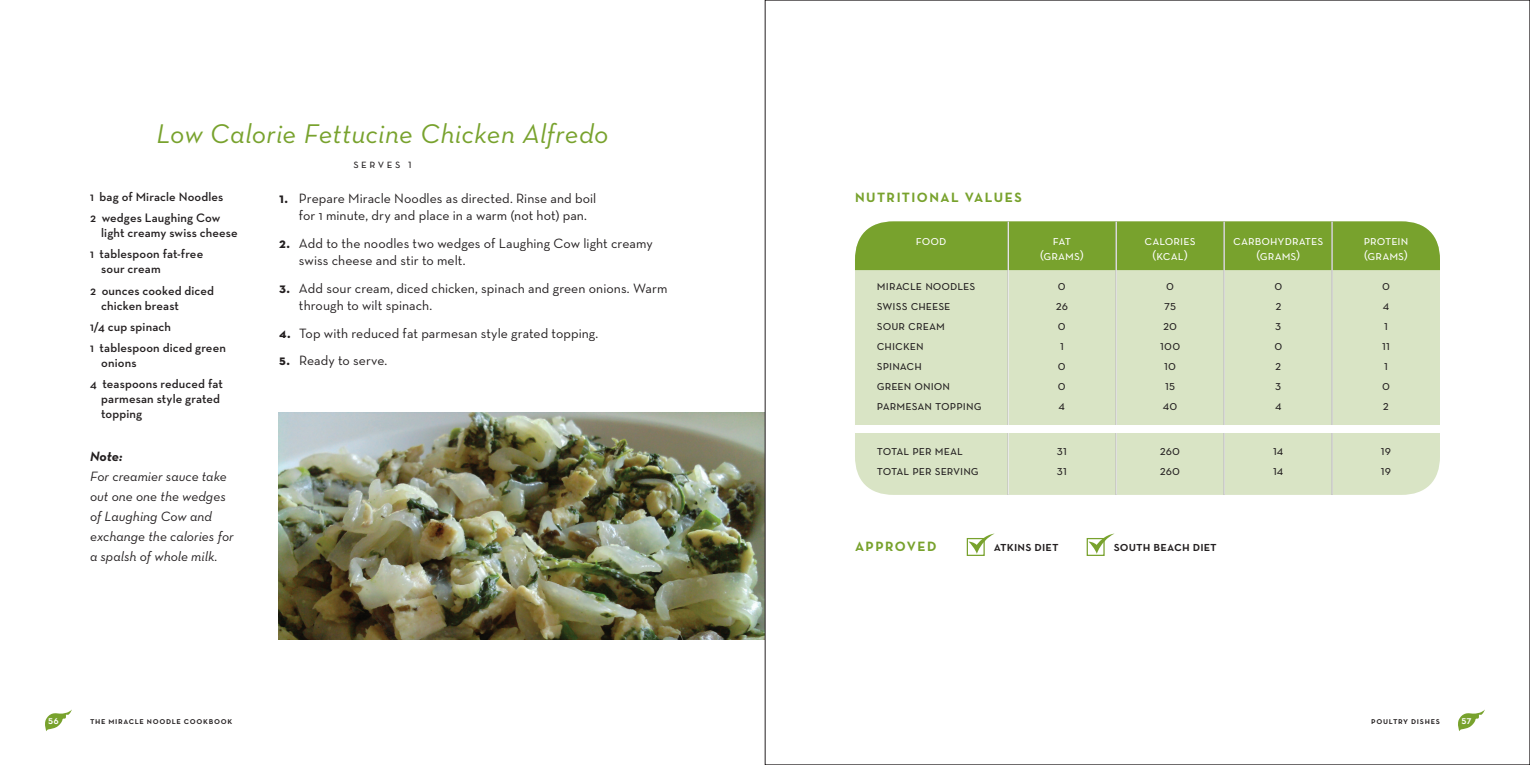
<style>
.page{position:relative;width:1530px;height:765px;background:#fff}
.page>*{position:absolute;margin:0;border:0;box-sizing:border-box;transform-origin:0 0}
.t1{font:italic 27.5px "Neutra Text";letter-spacing:.01em;color:#78a22d}
.t2{font:13.75px/17.5px "Neutra Text";letter-spacing:.005em;color:#231f20}
.t3{font:13.75px "Neutra Text Book SC";color:#231f20}
.t4{font:13.75px/20px "Neutra Text Book Italic Alt";letter-spacing:.005em;color:#231f20}
.t5{font:13.75px "Neutra Text Book SC";letter-spacing:.005em;color:#fff}
.t6{font:13.75px "Neutra Text Bold SC";letter-spacing:.105em;color:#78a22d}
.t7{font:13.75px "Neutra Text Demi SC";letter-spacing:.005em;color:#231f20}
.t8{font:13.75px "Neutra Text Bold Italic Alt";color:#231f20}
.t9{font:600 12.5px/15px "Neutra Text";letter-spacing:.01em;color:#231f20}
.t10{font:12.5px "Neutra Text Book SC";letter-spacing:.205em;color:#231f20}
.t11{font:11.25px "Neutra Text Demi SC";color:#fff}
.t12{font:9.38px "Neutra Text Demi SC";letter-spacing:.075em;color:#231f20}
.s1{font-family:"Neutra Text Bold SC";font-size:14.38px}
</style>
<div class="page">
<img style="left:279px;top:412px;width:486px;height:228px">
<svg style="left:45px;top:709px;width:27px;height:22px"></svg>
<svg style="left:1458px;top:709px;width:27px;height:22px"></svg>
<div style="left:967px;top:538px;width:18px;height:18px;border:1px solid #78a22d"></div>
<svg style="left:969px;top:534px;width:25px;height:20px"></svg>
<div style="left:1087px;top:538px;width:18px;height:18px;border:1px solid #78a22d"></div>
<svg style="left:1088px;top:534px;width:26px;height:20px"></svg>
<div style="left:855px;top:221px;width:585px;height:274px;background:#d9e4c5;border-radius:39px"></div>
<div style="left:855px;top:221px;width:585px;height:49px;background:#78a22d"></div>
<hr style="left:1116px;top:221px;width:1px;height:274px;background:#fff">
<hr style="left:1008px;top:221px;width:1px;height:274px;background:#fff">
<hr style="left:1223px;top:221px;width:2px;height:274px;background:#fff">
<hr style="left:1331px;top:221px;width:2px;height:274px;background:#fff">
<div style="left:855px;top:426px;width:585px;height:7px;background:#fff"></div>
<p class="t1" style="left:156px;top:117px;width:454px">Low Calorie Fettucine Chicken Alfredo</p>
<p class="t10" style="left:353px;top:156px;width:60px">serves 1</p>
<p class="t9" style="left:90px;top:189px;width:135px">1 bag of Miracle Noodles</p>
<p class="t9" style="left:101px;top:210px;width:138px;text-indent:-11px">2 wedges Laughing Cow light creamy swiss cheese</p>
<p class="t9" style="left:101px;top:246px;width:104px;text-indent:-11px">1 tablespoon fat-free sour cream</p>
<p class="t9" style="left:101px;top:283px;width:114px;text-indent:-11px">2 ounces cooked diced chicken breast</p>
<p class="t9" style="left:90px;top:319px;width:83px">1/4 cup spinach</p>
<p class="t9" style="left:101px;top:340px;width:126px;text-indent:-11px">1 tablespoon diced green onions</p>
<p class="t9" style="left:101px;top:376px;width:123px;text-indent:-11px">4 teaspoons reduced fat parmesan style grated topping</p>
<p class="t8" style="left:90px;top:448px;width:34px">Note:</p>
<p class="t4" style="left:90px;top:466px;width:145px">For creamier sauce take out one one the wedges of Laughing Cow and exchange the calories for a spalsh of whole milk.</p>
<p class="t2" style="left:299px;top:189px;width:299px;text-indent:-20px"><span class="s1">1.</span> Prepare Miracle Noodles as directed. Rinse and boil for 1 minute, dry and place in a warm (not hot) pan.</p>
<p class="t2" style="left:299px;top:234px;width:355px;text-indent:-20px"><span class="s1">2.</span> Add to the noodles two wedges of Laughing Cow light creamy swiss cheese and stir to melt.</p>
<p class="t2" style="left:299px;top:279px;width:370px;text-indent:-20px"><span class="s1">3.</span> Add sour cream, diced chicken, spinach and green onions. Warm through to wilt spinach.</p>
<p class="t2" style="left:279px;top:324px;width:321px"><span class="s1">4.</span> Top with reduced fat parmesan style grated topping.</p>
<p class="t2" style="left:279px;top:352px;width:110px"><span class="s1">5.</span> Ready to serve.</p>
<p class="t11" style="left:48px;top:713px;width:12px">56</p>
<p class="t12" style="left:90px;top:715px;width:144px">the miracle noodle cookbook</p>
<p class="t6" style="left:855px;top:189px;width:168px">NUTRITIONAL VALUES</p>
<p class="t5" style="left:916px;top:232px;width:32px">food</p>
<p class="t5" style="left:1053px;top:232px;width:20px">fat</p>
<p class="t5" style="left:1145px;top:232px;width:52px">calories</p>
<p class="t5" style="left:1233px;top:232px;width:91px">carbohydrates</p>
<p class="t5" style="left:1364px;top:232px;width:46px">protein</p>
<p class="t5" style="left:1040px;top:247px;width:45px">(grams)</p>
<p class="t5" style="left:1153px;top:247px;width:37px">(kcal)</p>
<p class="t5" style="left:1256px;top:247px;width:45px">(grams)</p>
<p class="t5" style="left:1364px;top:247px;width:45px">(grams)</p>
<p class="t3" style="left:877px;top:277px;width:100px">miracle noodles</p>
<p class="t3" style="left:1058px;top:277px;width:9px">0</p>
<p class="t3" style="left:1166px;top:277px;width:9px">0</p>
<p class="t3" style="left:1274px;top:277px;width:9px">0</p>
<p class="t3" style="left:1382px;top:277px;width:9px">0</p>
<p class="t3" style="left:877px;top:297px;width:75px">swiss cheese</p>
<p class="t3" style="left:1056px;top:297px;width:14px">26</p>
<p class="t3" style="left:1164px;top:297px;width:14px">75</p>
<p class="t3" style="left:1275px;top:297px;width:7px">2</p>
<p class="t3" style="left:1383px;top:297px;width:8px">4</p>
<p class="t3" style="left:877px;top:317px;width:70px">sour cream</p>
<p class="t3" style="left:1058px;top:317px;width:9px">0</p>
<p class="t3" style="left:1163px;top:317px;width:16px">20</p>
<p class="t3" style="left:1275px;top:317px;width:8px">3</p>
<p class="t3" style="left:1384px;top:317px;width:5px">1</p>
<p class="t3" style="left:877px;top:337px;width:48px">chicken</p>
<p class="t3" style="left:1060px;top:337px;width:5px">1</p>
<p class="t3" style="left:1160px;top:337px;width:22px">100</p>
<p class="t3" style="left:1274px;top:337px;width:9px">0</p>
<p class="t3" style="left:1382px;top:337px;width:9px">11</p>
<p class="t3" style="left:877px;top:357px;width:46px">spinach</p>
<p class="t3" style="left:1058px;top:357px;width:9px">0</p>
<p class="t3" style="left:1164px;top:357px;width:14px">10</p>
<p class="t3" style="left:1275px;top:357px;width:7px">2</p>
<p class="t3" style="left:1384px;top:357px;width:5px">1</p>
<p class="t3" style="left:877px;top:377px;width:75px">green onion</p>
<p class="t3" style="left:1058px;top:377px;width:9px">0</p>
<p class="t3" style="left:1165px;top:377px;width:12px">15</p>
<p class="t3" style="left:1275px;top:377px;width:8px">3</p>
<p class="t3" style="left:1382px;top:377px;width:9px">0</p>
<p class="t3" style="left:877px;top:397px;width:106px">parmesan topping</p>
<p class="t3" style="left:1059px;top:397px;width:8px">4</p>
<p class="t3" style="left:1163px;top:397px;width:16px">40</p>
<p class="t3" style="left:1275px;top:397px;width:8px">4</p>
<p class="t3" style="left:1383px;top:397px;width:7px">2</p>
<p class="t3" style="left:877px;top:442px;width:88px">total per meal</p>
<p class="t3" style="left:1057px;top:442px;width:12px">31</p>
<p class="t3" style="left:1160px;top:442px;width:22px">260</p>
<p class="t3" style="left:1273px;top:442px;width:12px">14</p>
<p class="t3" style="left:1381px;top:442px;width:12px">19</p>
<p class="t3" style="left:877px;top:462px;width:104px">total per serving</p>
<p class="t3" style="left:1057px;top:462px;width:12px">31</p>
<p class="t3" style="left:1160px;top:462px;width:22px">260</p>
<p class="t3" style="left:1273px;top:462px;width:12px">14</p>
<p class="t3" style="left:1381px;top:462px;width:12px">19</p>
<p class="t6" style="left:855px;top:538px;width:83px">APPROVED</p>
<p class="t7" style="left:994px;top:538px;width:66px">atkins diet</p>
<p class="t7" style="left:1114px;top:538px;width:105px">south beach diet</p>
<p class="t12" style="left:1371px;top:715px;width:70px">poultry dishes</p>
<p class="t11" style="left:1461px;top:713px;width:12px">57</p>
</div>
